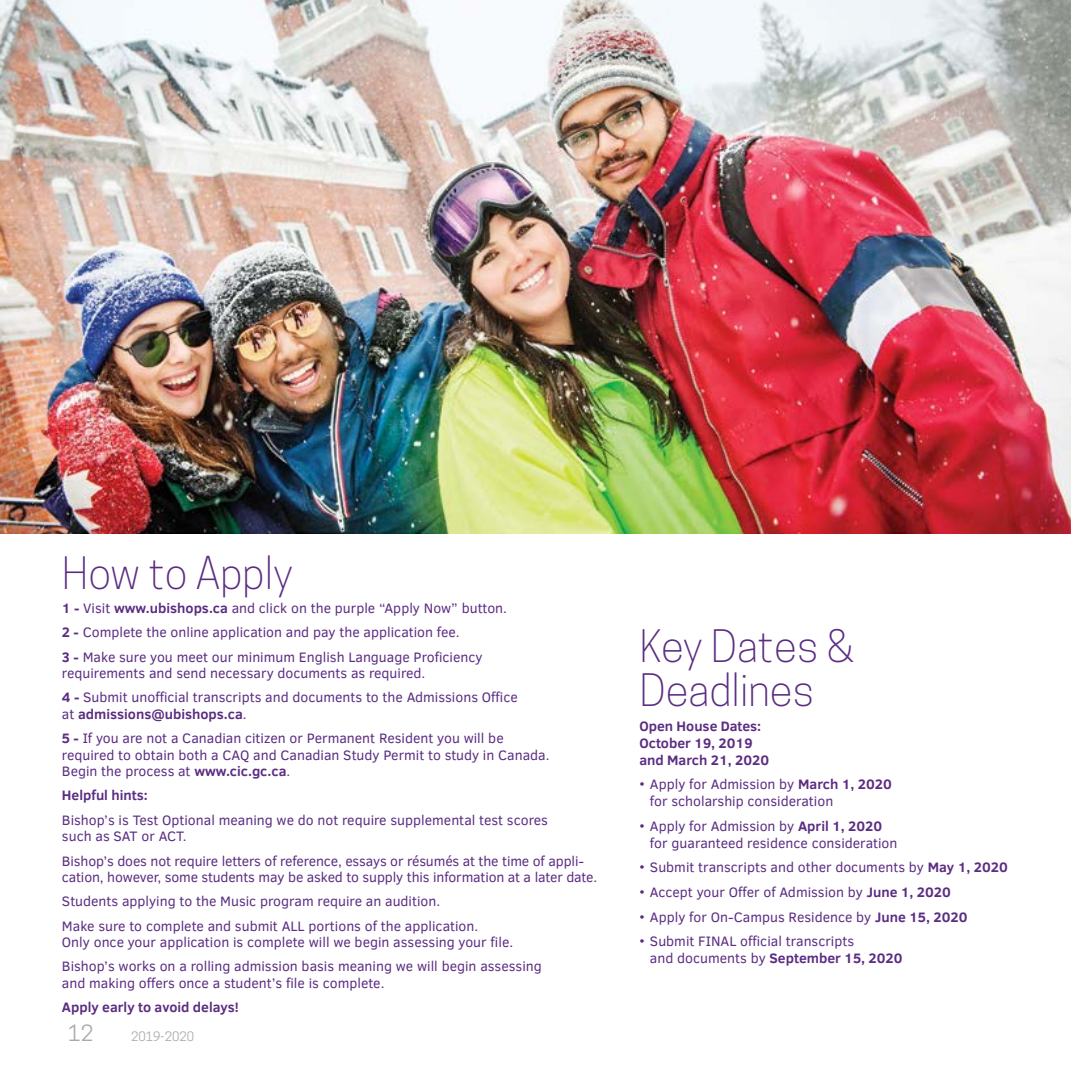
<style>
.page{position:relative;width:1071px;height:1071px;background:#fff}
.page>*{position:absolute;margin:0;border:0;box-sizing:border-box;transform-origin:0 0}
.t1{font:300 42px/44.6px "Cooper Hewitt";color:#5b2d82}
.t2{font:21px "Cooper Hewitt";color:#a7a9ac}
.t3{font:14px/24.3px "Clear Sans";color:#5b2d82}
.t4{font:700 14px/16.8px "Clear Sans";color:#5b2d82}
.t5{font:12.25px "Cooper Hewitt";color:#a7a9ac}
.s1{font-weight:700}
</style>
<div class="page">
<img style="left:0;top:0;width:1071px;height:533px">
<h1 class="t1" style="left:62px;top:551px;width:232px">How to Apply</h1>
<p class="t3" style="left:62px;top:596px;width:447px"><span class="s1">1 -</span> Visit <span class="s1">www.ubishops.ca</span> and click on the purple “Apply Now” button.<br><span class="s1">2 -</span> Complete the online application and pay the application fee.<br><span class="s1">3 -</span> Make sure you meet our minimum English Language Proficiency</p>
<p class="t3" style="left:62px;top:661px;width:457px">requirements and send necessary documents as required.<br><span class="s1">4 -</span> Submit unofficial transcripts and documents to the Admissions Office</p>
<p class="t3" style="left:62px;top:702px;width:443px">at <span class="s1">admissions@ubishops.ca</span>.<br><span class="s1">5 -</span> If you are not a Canadian citizen or Permanent Resident you will be</p>
<p class="t3" style="left:62px;top:747px;width:489px;line-height:16.4px">required to obtain both a CAQ and Canadian Study Permit to study in Canada.<br>Begin the process at <span class="s1">www.cic.gc.ca</span>.</p>
<p class="t4" style="left:62px;top:787px;width:87px">Helpful hints:</p>
<p class="t3" style="left:62px;top:812px;width:487px;line-height:16.4px">Bishop’s is Test Optional meaning we do not require supplemental test scores such as SAT or ACT.</p>
<p class="t3" style="left:62px;top:852px;width:537px;line-height:16.4px">Bishop’s does not require letters of reference, essays or résumés at the time of appli&shy;cation, however, some students may be asked to supply this information at a later date.</p>
<p class="t3" style="left:62px;top:889px;width:418px">Students applying to the Music program require an audition.<br>Make sure to complete and submit ALL portions of the application.</p>
<p class="t3" style="left:62px;top:930px;width:481px">Only once your application is complete will we begin assessing your file.<br>Bishop’s works on a rolling admission basis meaning we will begin assessing</p>
<p class="t3" style="left:62px;top:971px;width:324px">and making offers once a student’s file is complete.</p>
<p class="t4" style="left:62px;top:998px;width:178px">Apply early to avoid delays!</p>
<h2 class="t2" style="left:68px;top:1020px;width:27px">12</h2>
<p class="t5" style="left:131px;top:1029px;width:64px">2019-2020</p>
<h1 class="t1" style="left:639px;top:624px;width:216px">Key Dates &amp;<br>Deadlines</h1>
<p class="t4" style="left:639px;top:717px;width:131px">Open House Dates:<br>October 19, 2019 and March 21, 2020</p>
<p class="t3" style="left:650px;top:776px;width:243px;line-height:16.8px;text-indent:-10px">• Apply for Admission by <span class="s1">March 1, 2020 </span>for scholarship consideration</p>
<p class="t3" style="left:650px;top:818px;width:249px;line-height:16.8px;text-indent:-10px">• Apply for Admission by <span class="s1">April 1, 2020 </span>for guaranteed residence consideration</p>
<p class="t3" style="left:639px;top:855px;width:370px">• Submit transcripts and other documents by <span class="s1">May 1, 2020</span></p>
<p class="t3" style="left:639px;top:880px;width:313px">• Accept your Offer of Admission by <span class="s1">June 1, 2020</span></p>
<p class="t3" style="left:639px;top:905px;width:330px">• Apply for On-Campus Residence by <span class="s1">June 15, 2020</span></p>
<p class="t3" style="left:650px;top:933px;width:254px;line-height:16.8px;text-indent:-10px">• Submit FINAL official transcripts<br>and documents by <span class="s1">September 15, 2020</span></p>
</div>
